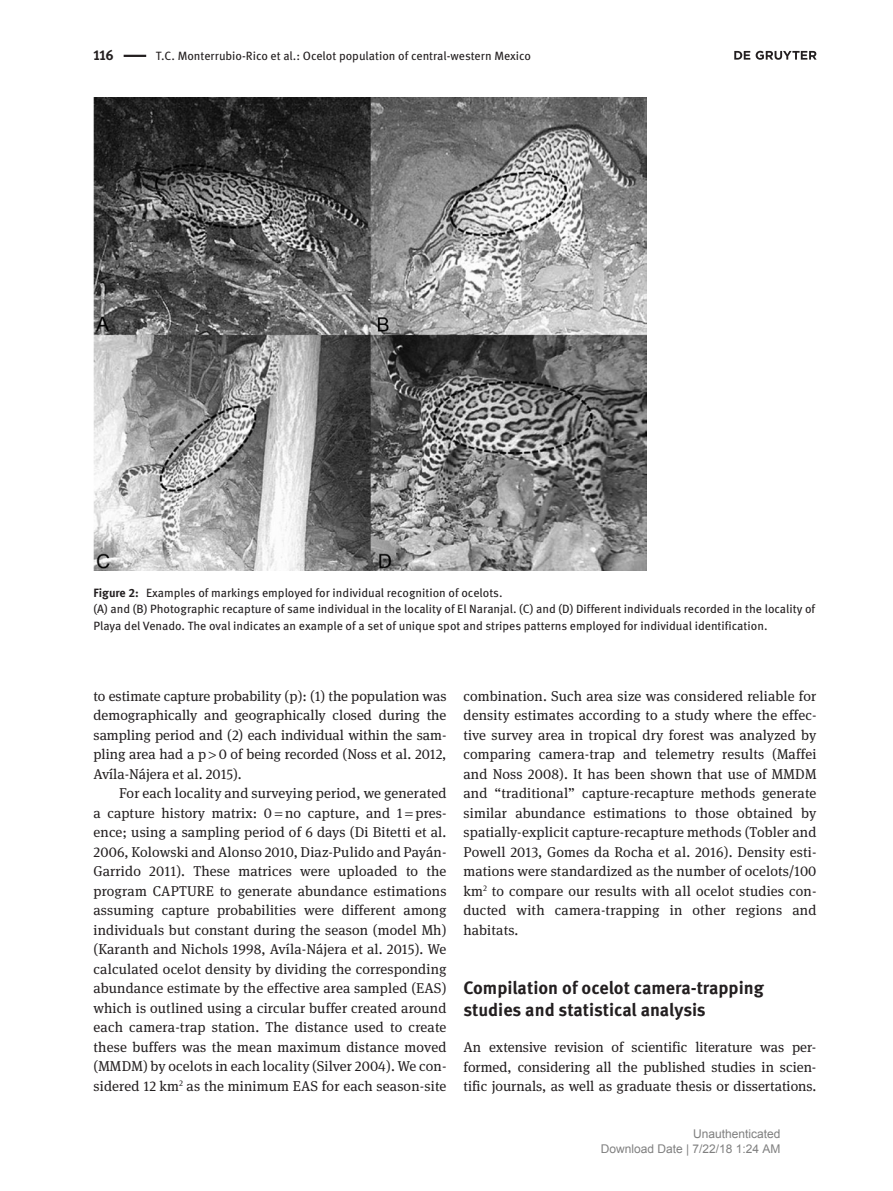
<style>
.page{position:relative;width:893px;height:1191px;background:#fff}
.page>*{position:absolute;margin:0;border:0;box-sizing:border-box;transform-origin:0 0}
.t1{font:700 18px/22.5px "DG Meta Science";color:#231f20}
.t2{font:14.25px/19.5px "DG Meta Serif Science";color:#231f20;text-align:justify}
.t3{font:700 14.25px "DG Meta Science";color:#231f20}
.t4{font:12px/16.5px "DG Meta Science";color:#231f20}
.t5{font:12px/15px "Arial";color:#808080;text-align:right}
.s1{font-weight:700}
</style>
<div class="page">
<hr style="left:124px;top:55px;width:22px;height:2px;background:#231f20">
<img style="left:94px;top:98px;width:552px;height:472px">
<svg style="left:734px;top:51px;width:83px;height:9px"></svg>
<p class="t3" style="left:94px;top:44px;width:22px">116</p>
<p class="t4" style="left:156px;top:47px;width:377px">T.C. Monterrubio-Rico et al.: Ocelot population of central-western Mexico</p>
<p class="t4" style="left:94px;top:584px;width:723px"><span class="s1">Figure 2:</span> Examples of markings employed for individual recognition of ocelots.<br>(A) and (B) Photographic recapture of same individual in the locality of El Naranjal. (C) and (D) Different individuals recorded in the locality of<br>Playa del Venado. The oval indicates an example of a set of unique spot and stripes patterns employed for individual identification.</p>
<p class="t2" style="left:94px;top:686px;width:354px">to estimate capture probability (p): (1) the population was demographically and geographically closed during the sampling period and (2) each individual within the sam&shy;pling area had a p 0 of being recorded (Noss et al. 2012, Avíla-Nájera et al. 2015).</p>
<p class="t2" style="left:94px;top:783px;width:354px;text-indent:26px">For each locality and surveying period, we generated a capture history matrix: 0 no capture, and 1 pres&shy;ence; using a sampling period of 6 days (Di Bitetti et al.<br>2006, Kolowski and Alonso 2010, Diaz-Pulido and Payán-Garrido 2011). These matrices were uploaded to the program CAPTURE to generate abundance estimations assuming capture probabilities were different among individuals but constant during the season (model Mh) (Karanth and Nichols 1998, Avíla-Nájera et al. 2015). We calculated ocelot density by dividing the corresponding abundance estimate by the effective area sampled (EAS) which is outlined using a circular buffer created around each camera-trap station. The distance used to create these buffers was the mean maximum distance moved (MMDM) by ocelots in each locality (Silver 2004). We con&shy;sidered 12 km<sup>2</sup> as the minimum EAS for each season-site</p>
<p class="t2" style="left:463px;top:686px;width:354px">combination. Such area size was considered reliable for density estimates according to a study where the effec&shy;tive survey area in tropical dry forest was analyzed by comparing camera-trap and telemetry results (Maffei and Noss 2008). It has been shown that use of MMDM and “traditional” capture-recapture methods generate similar abundance estimations to those obtained by spatially-explicit capture-recapture methods (Tobler and Powell 2013, Gomes da Rocha et al. 2016). Density esti&shy;mations were standardized as the number of ocelots/100 km<sup>2</sup> to compare our results with all ocelot studies con&shy;ducted with camera-trapping in other regions and habitats.</p>
<p class="t1" style="left:463px;top:975px;width:302px">Compilation of ocelot camera-trapping studies and statistical analysis</p>
<p class="t2" style="left:463px;top:1037px;width:354px">An extensive revision of scientific literature was per&shy;formed, considering all the published studies in scien&shy;tific journals, as well as graduate thesis or dissertations.</p>
<p class="t5" style="left:601px;top:1127px;width:181px">Unauthenticated<br>Download Date | 7/22/18 1:24 AM</p>
</div>
